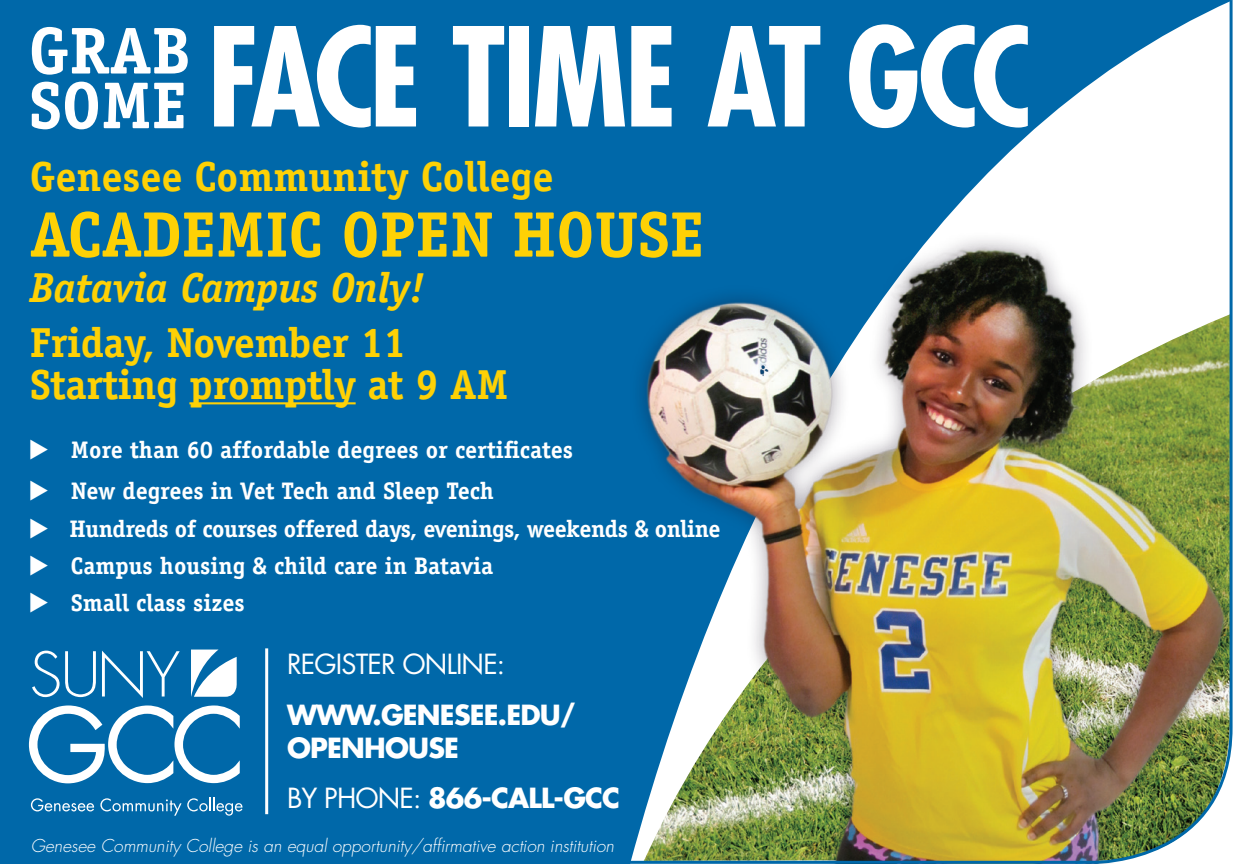
<style>
.page{position:relative;width:1233px;height:864px;background:#fff}
.page>*{position:absolute;margin:0;border:0;box-sizing:border-box;transform-origin:0 0}
.t1{font:700 condensed 133.2px "Futura";letter-spacing:-.04em;color:#fff}
.t2{font:700 66.3px/54.6px "Officina Serif";color:#fff}
.t3{font:700 64.5px "Officina Serif";color:#fed105}
.t4{font:700 42px/42px "Officina Serif";letter-spacing:-.01em;color:#fed105}
.t5{font:italic 700 42px "Officina Serif";letter-spacing:-.01em;color:#fed105}
.t6{font:700 27px/33px "Futura";letter-spacing:-.03em;color:#fff}
.t7{font:27px "Futura";letter-spacing:-.03em;color:#fff}
.t8{font:700 24px "Officina Serif";color:#fff}
.t9{font:700 24px "Officina Serif";letter-spacing:-.02em;color:#fff}
.t10{font:italic 300 17.4px "Futura";color:#fff}
.s1{font-weight:400}
</style>
<div class="page">
<img style="left:0;top:0;width:1233px;height:864px">
<h2 class="t2" style="left:29px;top:23px;width:164px">GRAB<br>SOME</h2>
<h1 class="t1" style="left:207px;top:-5px;width:825px">FACE TIME AT GCC</h1>
<h3 class="t4" style="left:30px;top:155px;width:525px">Genesee Community College</h3>
<h3 class="t3" style="left:30px;top:194px;width:639px">Academic Open House</h3>
<h3 class="t5" style="left:30px;top:262px;width:396px">Batavia Campus Only!</h3>
<h3 class="t4" style="left:30px;top:321px;width:480px">Friday, November 11<br>Starting promptly at 9 AM</h3>
<p class="t8" style="left:29px;top:435px;width:546px">◆ More than 60 affordable degrees or certificates</p>
<p class="t8" style="left:29px;top:476px;width:467px">◆ New degrees in Vet Tech and Sleep Tech</p>
<p class="t9" style="left:29px;top:513px;width:693px">◆ Hundreds of courses offered days, evenings, weekends &amp; online</p>
<p class="t8" style="left:29px;top:551px;width:466px">◆ Campus housing &amp; child care in Batavia</p>
<p class="t8" style="left:29px;top:588px;width:218px">◆ Small class sizes</p>
<p class="t7" style="left:287px;top:647px;width:220px">REGISTER ONLINE:</p>
<p class="t6" style="left:287px;top:698px;width:290px">WWW.GENESEE.EDU/<br>OPENHOUSE</p>
<p class="t6" style="left:287px;top:781px;width:335px"><span class="s1">BY PHONE:</span> 866-CALL-GCC</p>
<p class="t10" style="left:31px;top:835px;width:585px">Genesee Community College is an equal opportunity/affirmative action institution</p>
</div>
